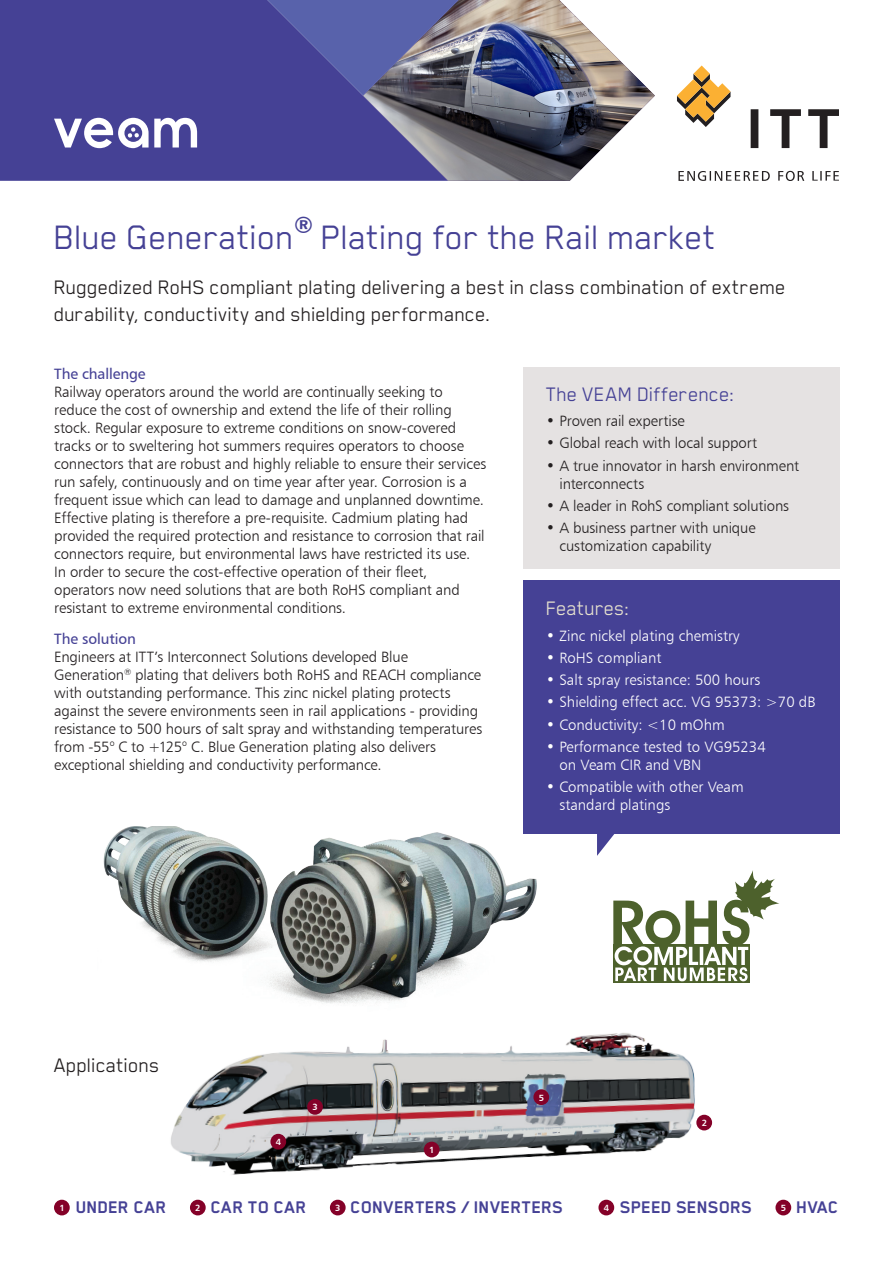
<style>
.page{position:relative;width:893px;height:1263px;background:#fff}
.page>*{position:absolute;margin:0;border:0;box-sizing:border-box;transform-origin:0 0}
.Subheadline_15_18{font:39px "Blender";letter-spacing:-.01em;color:#454195}
.Subheadline_15_18-2{font:22.5px/27px "Blender Pro";letter-spacing:-.01em;color:#231f20}
.Subheadline_15_18-3{font:22.5px "Blender Pro";letter-spacing:-.005em;color:#454195}
.Subheadline_15_18-4{font:22.5px "Blender Pro";letter-spacing:-.01em;color:#e5e0ce}
.Subheadline_15_18-5{font:700 19.5px "Blender Pro";letter-spacing:-.005em;color:#454195}
.Body_text_9_12{font:15px/18px "Humanist 777 BT Light B";letter-spacing:-.01em;color:#231f20}
.t1{font:15px/18px "Humanist 777 BT Light B";color:#fff}
.Text_header{font:15px "Humanist 777 BT Roman B";letter-spacing:-.005em;color:#454195}
.Body_text_9_12-2{font:9px "Humanist 777 BT Bold B";color:#fff}
</style>
<div class="page">
<div style="left:0;top:0;width:363px;height:181px;background:#454195"></div>
<img style="left:363px;top:0;width:292px;height:181px">
<svg style="left:267px;top:0;width:192px;height:96px;background:#595c98"></svg>
<div style="left:523px;top:368px;width:316px;height:201px;background:#e5e2e2"></div>
<div style="left:523px;top:580px;width:316px;height:253px;background:#454195"></div>
<svg style="left:677px;top:65px;width:53px;height:62px"></svg>
<svg style="left:751px;top:109px;width:7px;height:39px"></svg>
<svg style="left:770px;top:109px;width:31px;height:39px"></svg>
<svg style="left:808px;top:109px;width:31px;height:39px"></svg>
<svg style="left:678px;top:171px;width:92px;height:10px"></svg>
<svg style="left:778px;top:171px;width:26px;height:10px"></svg>
<svg style="left:812px;top:171px;width:27px;height:10px"></svg>
<svg style="left:54px;top:118px;width:143px;height:30px"></svg>
<svg style="left:597px;top:833px;width:22px;height:23px"></svg>
<img style="left:171px;top:1033px;width:524px;height:142px">
<div style="left:424px;top:1142px;width:16px;height:15px;background:#840128;border-radius:50%"></div>
<div style="left:54px;top:1200px;width:16px;height:15px;background:#840128;border-radius:50%"></div>
<div style="left:190px;top:1200px;width:16px;height:15px;background:#840128;border-radius:50%"></div>
<div style="left:330px;top:1200px;width:16px;height:15px;background:#840128;border-radius:50%"></div>
<div style="left:598px;top:1200px;width:16px;height:15px;background:#840128;border-radius:50%"></div>
<div style="left:775px;top:1200px;width:16px;height:15px;background:#840128;border-radius:50%"></div>
<div style="left:533px;top:1089px;width:16px;height:16px;background:#840128;border-radius:50%"></div>
<div style="left:270px;top:1134px;width:16px;height:15px;background:#840128;border-radius:50%"></div>
<div style="left:307px;top:1099px;width:16px;height:16px;background:#840128;border-radius:50%"></div>
<div style="left:696px;top:1115px;width:16px;height:15px;background:#840128;border-radius:50%"></div>
<img style="left:103px;top:826px;width:140px;height:136px">
<img style="left:243px;top:832px;width:294px;height:172px">
<svg style="left:613px;top:981px;width:137px;height:1px"></svg>
<svg style="left:613px;top:870px;width:166px;height:111px"></svg>
<p class="Subheadline_15_18" style="left:54px;top:216px;width:664px">Blue Generation<sup>®</sup> Plating for the Rail market</p>
<p class="Subheadline_15_18-2" style="left:54px;top:273px;width:733px">Ruggedized RoHS compliant plating delivering a best in class combination of extreme durability, conductivity and shielding performance.</p>
<p class="Text_header" style="left:54px;top:365px;width:93px">The challenge</p>
<p class="Body_text_9_12" style="left:54px;top:383px;width:434px">Railway operators around the world are continually seeking to reduce the cost of ownership and extend the life of their rolling stock. Regular exposure to extreme conditions on snow-covered tracks or to sweltering hot summers requires operators to choose connectors that are robust and highly reliable to ensure their services run safely, continuously and on time year after year. Corrosion is a frequent issue which can lead to damage and unplanned downtime.<br>Effective plating is therefore a pre-requisite. Cadmium plating had provided the required protection and resistance to corrosion that rail connectors require, but environmental laws have restricted its use.<br>In order to secure the cost-effective operation of their fleet, operators now need solutions that are both RoHS compliant and resistant to extreme environmental conditions.</p>
<p class="Text_header" style="left:54px;top:629px;width:83px">The solution</p>
<p class="Body_text_9_12" style="left:54px;top:648px;width:430px">Engineers at ITT’s Interconnect Solutions developed Blue Generation<sup>®</sup> plating that delivers both RoHS and REACH compliance with outstanding performance. This zinc nickel plating protects against the severe environments seen in rail applications - providing resistance to 500 hours of salt spray and withstanding temperatures from -55<sup>o</sup> C to +125<sup>o</sup> C. Blue Generation plating also delivers exceptional shielding and conductivity performance.</p>
<p class="Subheadline_15_18-3" style="left:546px;top:382px;width:190px">The VEAM Difference:</p>
<p class="Body_text_9_12" style="left:546px;top:412px;width:140px">• Proven rail expertise</p>
<p class="Body_text_9_12" style="left:546px;top:434px;width:213px">• Global reach with local support</p>
<p class="Body_text_9_12" style="left:559px;top:456px;width:241px;text-indent:-14px">• A true innovator in harsh environment interconnects</p>
<p class="Body_text_9_12" style="left:546px;top:496px;width:245px">• A leader in RohS compliant solutions</p>
<p class="Body_text_9_12" style="left:559px;top:519px;width:198px;text-indent:-14px">• A business partner with unique customization capability</p>
<p class="Subheadline_15_18-4" style="left:546px;top:596px;width:85px">Features:</p>
<p class="t1" style="left:546px;top:626px;width:195px">• Zinc nickel plating chemistry</p>
<p class="t1" style="left:546px;top:648px;width:117px">• RoHS compliant</p>
<p class="t1" style="left:546px;top:671px;width:216px">• Salt spray resistance: 500 hours</p>
<p class="t1" style="left:546px;top:693px;width:271px">• Shielding effect acc. VG 95373: &gt;70 dB</p>
<p class="t1" style="left:546px;top:715px;width:180px">• Conductivity: &lt;10 mOhm</p>
<p class="t1" style="left:559px;top:737px;width:208px;text-indent:-14px">• Performance tested to VG95234 on Veam CIR and VBN</p>
<p class="t1" style="left:559px;top:778px;width:186px;text-indent:-14px">• Compatible with other Veam standard platings</p>
<p class="Subheadline_15_18-2" style="left:54px;top:1051px;width:107px">Applications</p>
<p class="Body_text_9_12-2" style="left:276px;top:1136px;width:7px">4</p>
<p class="Body_text_9_12-2" style="left:312px;top:1101px;width:7px">3</p>
<p class="Body_text_9_12-2" style="left:429px;top:1144px;width:7px">1</p>
<p class="Body_text_9_12-2" style="left:539px;top:1092px;width:7px">5</p>
<p class="Body_text_9_12-2" style="left:702px;top:1117px;width:7px">2</p>
<p class="Body_text_9_12-2" style="left:59px;top:1202px;width:7px">1</p>
<p class="Subheadline_15_18-5" style="left:76px;top:1197px;width:92px">UNDER CAR</p>
<p class="Body_text_9_12-2" style="left:195px;top:1202px;width:7px">2</p>
<p class="Subheadline_15_18-5" style="left:211px;top:1197px;width:98px">CAR TO CAR</p>
<p class="Body_text_9_12-2" style="left:335px;top:1202px;width:7px">3</p>
<p class="Subheadline_15_18-5" style="left:350px;top:1197px;width:215px">CONVERTERS / INVERTERS</p>
<p class="Body_text_9_12-2" style="left:604px;top:1202px;width:7px">4</p>
<p class="Subheadline_15_18-5" style="left:620px;top:1197px;width:134px">SPEED SENSORS</p>
<p class="Body_text_9_12-2" style="left:781px;top:1202px;width:7px">5</p>
<p class="Subheadline_15_18-5" style="left:796px;top:1197px;width:44px">HVAC</p>
</div>
